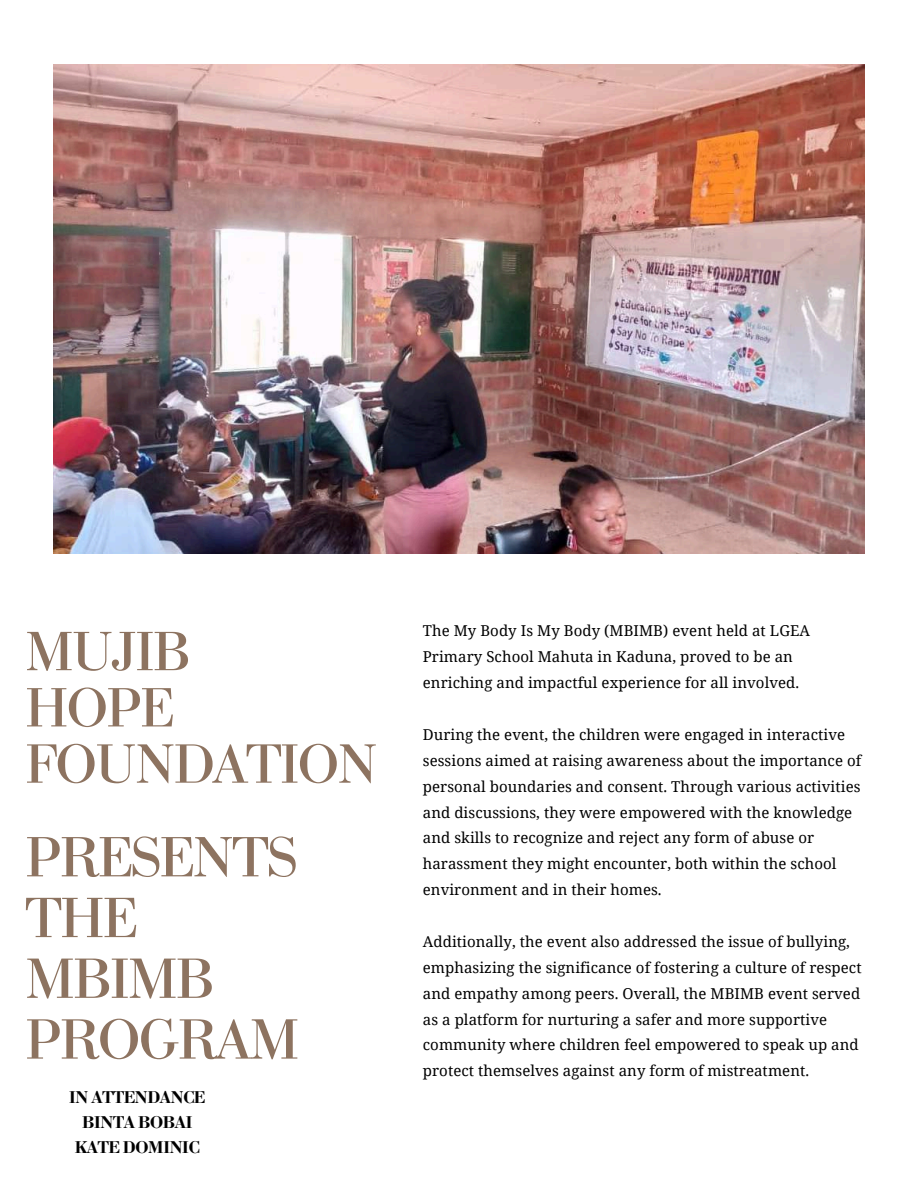
<style>
.page{position:relative;width:918px;height:1188px;background:#fff}
.page>*{position:absolute;margin:0;border:0;box-sizing:border-box;transform-origin:0 0}
.t1{font:60px/60.8px "Bodoni";letter-spacing:-.05em;color:#8d7360}
.t2{font:58.5px/56.2px "Bodoni";letter-spacing:-.05em;color:#8d7360}
.t3{font:700 18px/24.8px "Bodoni";letter-spacing:-.05em;color:#000;text-align:center}
.t4{font:15px/25.8px "Noto Serif";letter-spacing:.005em;color:#000}
</style>
<div class="page">
<img style="left:53px;top:64px;width:812px;height:490px">
<h2 class="t2" style="left:25px;top:625px;width:355px">MUJIB<br>HOPE<br>FOUNDATION</h2>
<h1 class="t1" style="left:25px;top:828px;width:277px">PRESENTS<br>THE<br>MBIMB<br>PROGRAM</h1>
<p class="t3" style="left:69px;top:1086px;width:138px">IN ATTENDANCE<br>BINTA BOBAI<br>KATE DOMINIC</p>
<p class="t4" style="left:423px;top:618px;width:389px">The My Body Is My Body (MBIMB) event held at LGEA<br>Primary School Mahuta in Kaduna, proved to be an enriching and impactful experience for all involved.</p>
<p class="t4" style="left:423px;top:721px;width:440px">During the event, the children were engaged in interactive sessions aimed at raising awareness about the importance of personal boundaries and consent. Through various activities and discussions, they were empowered with the knowledge and skills to recognize and reject any form of abuse or harassment they might encounter, both within the school environment and in their homes.</p>
<p class="t4" style="left:423px;top:928px;width:440px">Additionally, the event also addressed the issue of bullying, emphasizing the significance of fostering a culture of respect and empathy among peers. Overall, the MBIMB event served as a platform for nurturing a safer and more supportive community where children feel empowered to speak up and protect themselves against any form of mistreatment.</p>
</div>
